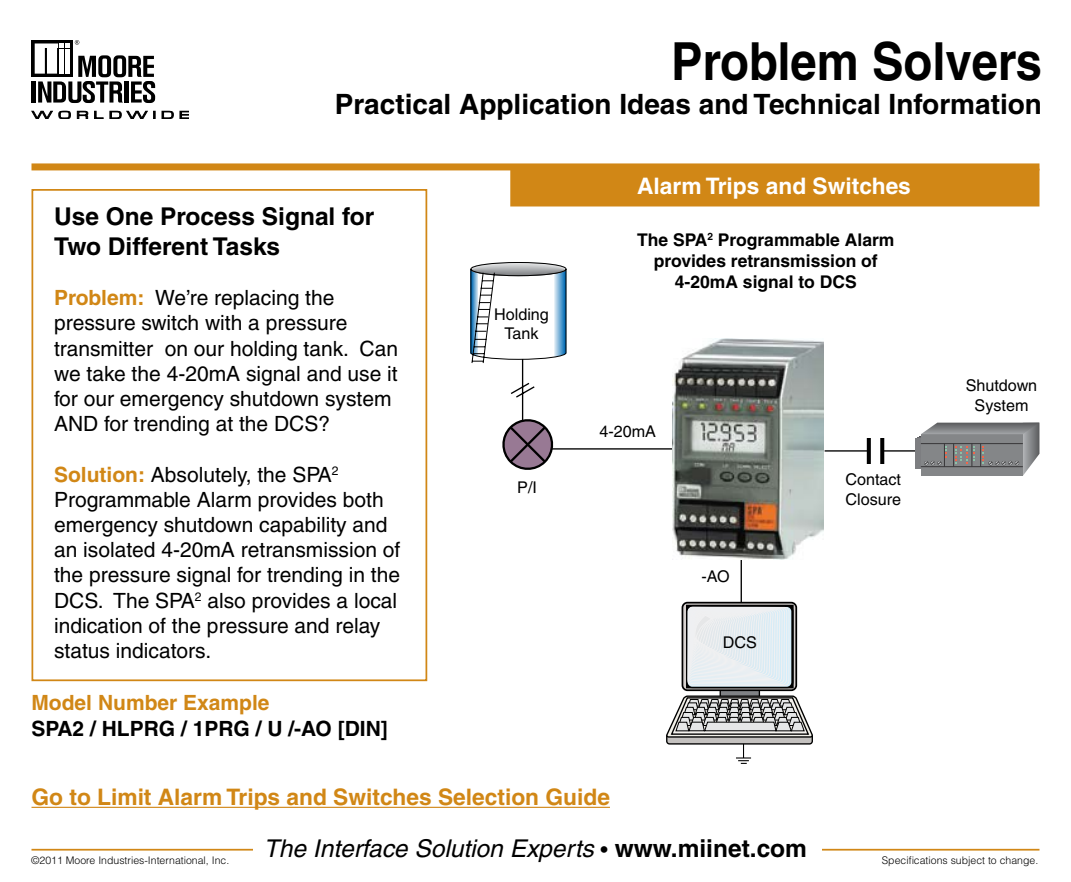
<style>
.page{position:relative;width:1071px;height:882px;background:#fff}
.page>*{position:absolute;margin:0;border:0;box-sizing:border-box;transform-origin:0 0}
.t1{font:700 52.5px "Helvetica";color:#000;scale:.9 1}
.t2{font:700 28px "Helvetica";color:#000}
.t3{font:italic 24.5px "Helvetica";color:#000}
.t4{font:700 24.5px/29.4px "Helvetica";color:#000}
.t5{font:700 22.75px "Helvetica";color:#d18716}
.t6{font:700 22.75px "Helvetica";color:#fff}
.t7{font:21px/25.2px "Helvetica";color:#000}
.t8{font:700 21px "Helvetica";color:#000}
.t9{font:700 21px "Helvetica";color:#d18716}
.t10{font:700 17.5px/21px "Helvetica";color:#000;text-align:center}
.t11{font:16.1px/19.4px "Helvetica";color:#000;text-align:center}
.t12{font:300 10.5px "Helvetica";color:#000}
.s1{font-weight:700;color:#d18716}
.s2{font-style:normal;font-size:21px}
.s3{font-weight:700;font-style:normal}
</style>
<div class="page">
<hr style="left:32px;top:849px;width:1008px;height:2px;background:#d18716">
<div style="left:253px;top:829px;width:568px;height:39px;background:#fff"></div>
<hr style="left:32px;top:81px;width:4px;height:22px;background:#000">
<svg style="left:32px;top:40px;width:3px;height:37px"></svg>
<svg style="left:32px;top:110px;width:39px;height:9px"></svg>
<svg style="left:77px;top:111px;width:11px;height:8px"></svg>
<svg style="left:94px;top:110px;width:61px;height:9px"></svg>
<svg style="left:162px;top:111px;width:12px;height:8px"></svg>
<svg style="left:180px;top:111px;width:9px;height:8px"></svg>
<svg style="left:35px;top:40px;width:120px;height:63px"></svg>
<svg style="left:471px;top:262px;width:96px;height:101px"></svg>
<svg style="left:509px;top:358px;width:412px;height:257px"></svg>
<div style="left:869px;top:426px;width:13px;height:48px;background:#fff"></div>
<div style="left:867px;top:424px;width:17px;height:52px;border:4px solid #000"></div>
<div style="left:859px;top:421px;width:35px;height:17px;background:#fff"></div>
<div style="left:859px;top:464px;width:35px;height:14px;background:#fff"></div>
<div style="left:918px;top:437px;width:6px;height:31px;background:#68696c"></div>
<div style="left:916px;top:438px;width:6px;height:31px;background:#77787b"></div>
<div style="left:916px;top:439px;width:5px;height:30px;background:#7d7e81"></div>
<svg style="left:921px;top:423px;width:118px;height:53px;background:#858688"></svg>
<svg style="left:720px;top:691px;width:40px;height:4px"></svg>
<div style="left:682px;top:602px;width:115px;height:89px;border:2px solid #000;border-radius:5px"></div>
<div style="left:686px;top:605px;width:107px;height:83px;border:3px solid #000;border-radius:5px"></div>
<svg style="left:666px;top:695px;width:147px;height:69px"></svg>
<svg style="left:688px;top:607px;width:103px;height:80px"></svg>
<svg style="left:688px;top:607px;width:101px;height:79px"></svg>
<svg style="left:502px;top:415px;width:52px;height:59px"></svg>
<img style="left:673px;top:339px;width:151px;height:220px">
<div style="left:32px;top:189px;width:395px;height:492px;border:2px solid #d18716"></div>
<div style="left:510px;top:169px;width:530px;height:37px;background:#d18716"></div>
<div style="left:32px;top:163px;width:1008px;height:7px;background:#d18716"></div>
<hr style="left:32px;top:807px;width:578px;height:1px;background:#d18716">
<h1 class="t1" style="left:671px;top:30px;width:413px">Problem Solvers</h1>
<h2 class="t2" style="left:335px;top:87px;width:709px">Practical Application Ideas and Technical Information</h2>
<p class="t4" style="left:54px;top:202px;width:322px">Use One Process Signal for<br>Two Different Tasks</p>
<p class="t7" style="left:54px;top:285px;width:346px"><span class="s1">Problem:</span> We’re replacing the pressure switch with a pressure transmitter on our holding tank. Can we take the 4-20mA signal and use it for our emergency shutdown system<br>AND for trending at the DCS?</p>
<p class="t7" style="left:54px;top:462px;width:348px"><span class="s1">Solution:</span> Absolutely, the SPA<sup>2<br></sup>Programmable Alarm provides both emergency shutdown capability and an isolated 4-20mA retransmission of the pressure signal for trending in the DCS. The SPA<sup>2</sup> also provides a local indication of the pressure and relay status indicators.</p>
<p class="t9" style="left:32px;top:690px;width:240px">Model Number Example</p>
<p class="t8" style="left:32px;top:715px;width:358px">SPA2 / HLPRG / 1PRG / U /-AO [DIN]</p>
<p class="t11" style="left:494px;top:304px;width:56px">Holding<br>Tank</p>
<p class="t11" style="left:517px;top:477px;width:21px">P/I</p>
<p class="t6" style="left:637px;top:172px;width:275px">Alarm Trips and Switches</p>
<p class="t10" style="left:637px;top:229px;width:259px">The SPA<sup>2</sup> Programmable Alarm provides retransmission of<br>4-20mA signal to DCS</p>
<p class="t11" style="left:599px;top:421px;width:58px">4-20mA</p>
<p class="t11" style="left:702px;top:567px;width:30px">-AO</p>
<p class="t11" style="left:723px;top:632px;width:36px">DCS</p>
<p class="t11" style="left:846px;top:470px;width:57px;text-align:left">Contact<br>Closure</p>
<p class="t5" style="left:32px;top:783px;width:580px">Go to Limit Alarm Trips and Switches Selection Guide</p>
<p class="t11" style="left:966px;top:376px;width:73px">Shutdown<br>System</p>
<p class="t12" style="left:31px;top:853px;width:200px">©2011 Moore Industries-International, Inc.</p>
<p class="t3" style="left:264px;top:834px;width:545px">The Interface Solution Experts <span class="s2">•</span> <span class="s3">www.miinet.com</span></p>
<p class="t12" style="left:882px;top:853px;width:158px">Specifications subject to change.</p>
</div>
